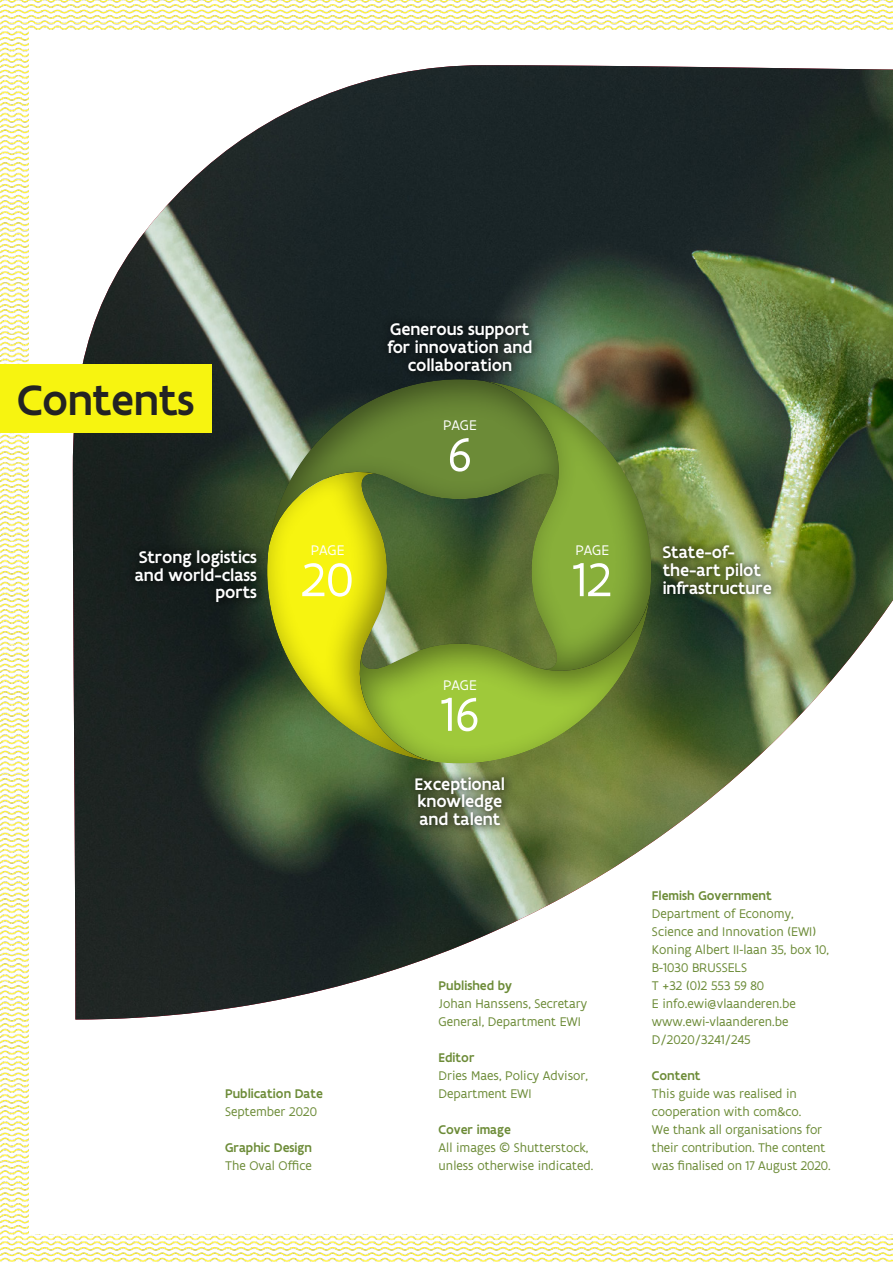
<style>
.page{position:relative;width:893px;height:1263px;background:#fff}
.page>*{position:absolute;margin:0;border:0;box-sizing:border-box;transform-origin:0 0}
._04_body_bullet_did{font:50.55px "Flanders Art Sans";color:#fff}
._04_body_bullet_did-2{font:500 45.45px "Flanders Art Sans";letter-spacing:-.01em;color:#232323}
._04_body_bullet_did-3{font:500 18px/17.5px "Flanders Art Sans";letter-spacing:-.005em;color:#fff;text-align:right}
._04_body_bullet_did-4{font:15px "Flanders Art Sans";letter-spacing:-.005em;color:#fff}
.t1{font:13.5px/18px "Flanders Art Sans";color:#6c8b37}
.t2{font:500 13.5px "Flanders Art Sans";color:#6c8b37}
</style>
<div class="page">
<img style="left:0;top:0;width:893px;height:1262px">
<div style="left:30px;top:30px;width:863px;height:1203px;background:#fff"></div>
<img style="left:73px;top:65px;width:820px;height:954px">
<hr style="left:892px;top:1233px;width:1px;height:30px;background:#f7f410">
<div style="left:0;top:364px;width:212px;height:68px;background:#f7f410"></div>
<svg style="left:127px;top:542px;width:126px;height:69px;background:#131c18"></svg>
<svg style="left:379px;top:315px;width:162px;height:54px;background:#1c2726"></svg>
<svg style="left:664px;top:536px;width:115px;height:66px;background:#6c7d43"></svg>
<svg style="left:407px;top:768px;width:106px;height:66px;background:#5d6b48"></svg>
<div style="left:468px;top:371px;width:196px;height:301px;background:#000;opacity:.45"></div>
<div style="left:255px;top:369px;width:316px;height:182px;background:#000;opacity:.45"></div>
<div style="left:346px;top:585px;width:317px;height:180px;background:#000;opacity:.45"></div>
<div style="left:253px;top:462px;width:195px;height:302px;background:#000;opacity:.45"></div>
<p class="_04_body_bullet_did-2" style="left:17px;top:372px;width:179px">Contents</p>
<p class="_04_body_bullet_did-3" style="left:135px;top:548px;width:124px">Strong logistics and world-class ports</p>
<p class="_04_body_bullet_did-4" style="left:311px;top:541px;width:35px">PAGE</p>
<p class="_04_body_bullet_did" style="left:301px;top:549px;width:54px">20</p>
<p class="_04_body_bullet_did-3" style="left:387px;top:321px;width:147px;text-align:center">Generous support for innovation and collaboration</p>
<p class="_04_body_bullet_did-4" style="left:443px;top:416px;width:35px">PAGE</p>
<p class="_04_body_bullet_did" style="left:448px;top:423px;width:25px">6</p>
<p class="_04_body_bullet_did-4" style="left:443px;top:675px;width:35px">PAGE</p>
<p class="_04_body_bullet_did" style="left:440px;top:683px;width:40px">16</p>
<p class="_04_body_bullet_did-3" style="left:415px;top:775px;width:92px">Exceptional</p>
<p class="_04_body_bullet_did-3" style="left:417px;top:792px;width:87px">knowledge</p>
<p class="_04_body_bullet_did-3" style="left:419px;top:810px;width:83px">and talent</p>
<p class="_04_body_bullet_did-4" style="left:576px;top:541px;width:35px">PAGE</p>
<p class="_04_body_bullet_did" style="left:572px;top:549px;width:41px">12</p>
<p class="t2" style="left:225px;top:1085px;width:99px">Publication Date</p>
<p class="t1" style="left:225px;top:1102px;width:93px">September 2020</p>
<p class="t2" style="left:225px;top:1139px;width:88px">Graphic Design</p>
<p class="t1" style="left:225px;top:1156px;width:88px">The Oval Office</p>
<p class="t2" style="left:439px;top:977px;width:75px">Published by</p>
<p class="t1" style="left:439px;top:994px;width:150px">Johan Hanssens, Secretary<br>General, Department EWI</p>
<p class="t2" style="left:439px;top:1049px;width:37px">Editor</p>
<p class="t1" style="left:439px;top:1066px;width:151px">Dries Maes, Policy Advisor,<br>Department EWI</p>
<p class="t2" style="left:439px;top:1121px;width:74px">Cover image</p>
<p class="t1" style="left:439px;top:1138px;width:156px">All images © Shutterstock, unless otherwise indicated.</p>
<p class="_04_body_bullet_did-3" style="left:663px;top:544px;width:111px;text-align:left">State-of&shy;the-art pilot infrastructure</p>
<p class="t2" style="left:652px;top:887px;width:121px">Flemish Government</p>
<p class="t1" style="left:652px;top:904px;width:166px">Department of Economy,<br>Science and Innovation (EWI)</p>
<p class="t1" style="left:652px;top:940px;width:179px">Koning Albert II-laan 35, box 10,<br>B-1030 BRUSSELS</p>
<p class="t1" style="left:652px;top:976px;width:145px">T +32 (0)2 553 59 80<br>E info.ewi@vlaanderen.be</p>
<p class="t1" style="left:652px;top:1012px;width:138px">www.ewi-vlaanderen.be</p>
<p class="t1" style="left:652px;top:1030px;width:100px">D/2020/3241/245</p>
<p class="t2" style="left:652px;top:1067px;width:50px">Content</p>
<p class="t1" style="left:652px;top:1084px;width:180px">This guide was realised in cooperation with com&amp;co.<br>We thank all organisations for their contribution. The content was finalised on 17 August 2020.</p>
</div>
